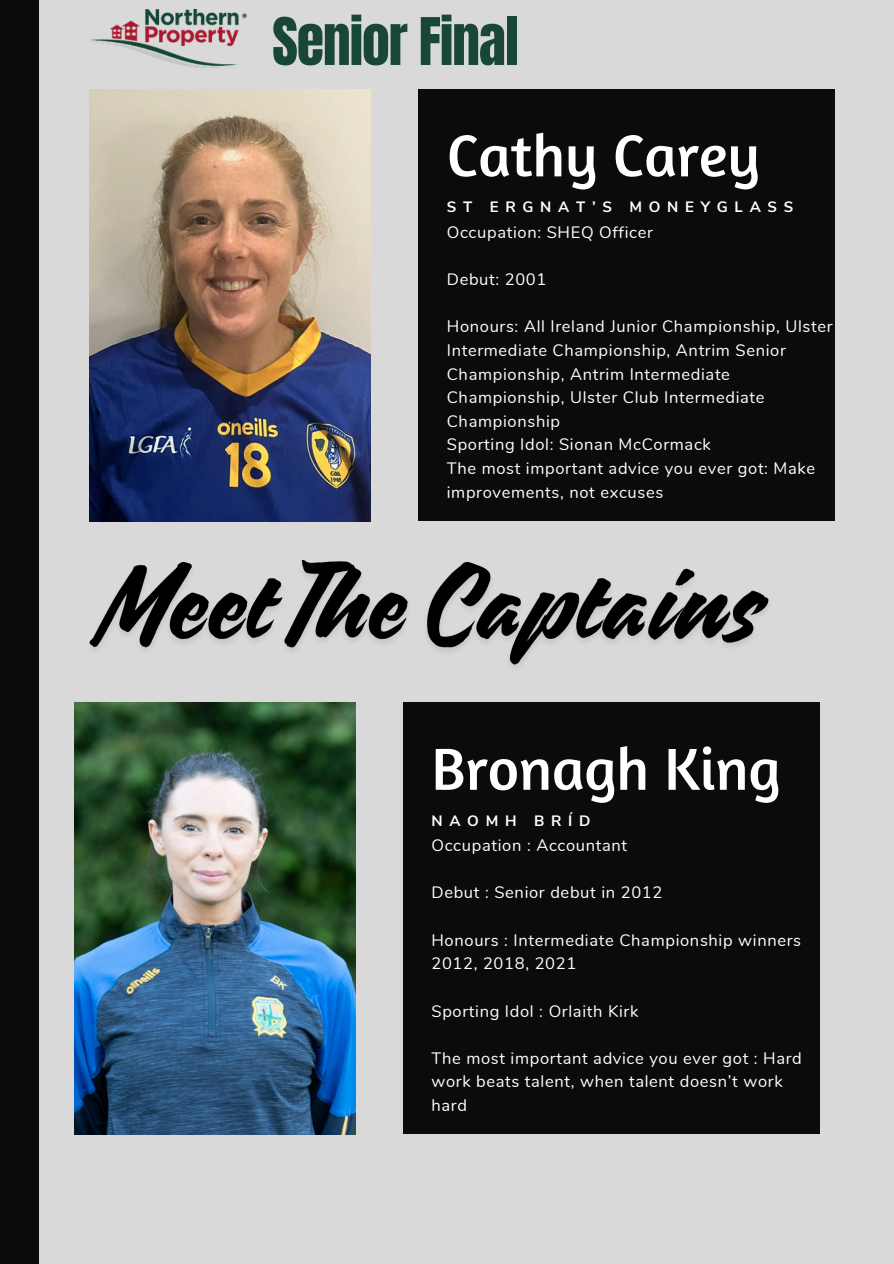
<style>
.page{position:relative;width:894px;height:1264px;background:#fff}
.page>*{position:absolute;margin:0;border:0;box-sizing:border-box;transform-origin:0 0}
.t1{font:60.3px "Amaranth";color:#fff}
.t2{font:55.8px "Anton";letter-spacing:-.02em;color:#194735}
.t3{font:16.5px/23.7px "Nunito";letter-spacing:.04em;color:#fff}
.t4{font:700 15px "Nunito Sans";letter-spacing:.45em;color:#fff}
</style>
<div class="page">
<div style="left:0;top:0;width:893px;height:1263px;background:#d9d9d9"></div>
<img style="left:89px;top:89px;width:282px;height:432px">
<div style="left:0;top:0;width:39px;height:1263px;background:#0a0b0d"></div>
<div style="left:418px;top:89px;width:416px;height:431px;background:#0a0b0d"></div>
<img style="left:74px;top:702px;width:281px;height:432px">
<div style="left:402px;top:702px;width:417px;height:431px;background:#0a0b0d"></div>
<img style="left:90px;top:9px;width:157px;height:59px">
<img style="left:89px;top:559px;width:680px;height:108px">
<p class="t2" style="left:272px;top:1px;width:248px">Senior Final</p>
<h2 class="t1" style="left:446px;top:117px;width:314px">Cathy Carey</h2>
<h2 class="t4" style="left:446px;top:197px;width:348px">ST ERGNAT’S MONEYGLASS</h2>
<h3 class="t3" style="left:446px;top:220px;width:207px">Occupation: SHEQ Officer</h3>
<p class="t3" style="left:446px;top:268px;width:101px">Debut: 2001</p>
<p class="t3" style="left:446px;top:315px;width:387px">Honours: All Ireland Junior Championship, Ulster Intermediate Championship, Antrim Senior Championship, Antrim Intermediate Championship, Ulster Club Intermediate Championship</p>
<p class="t3" style="left:446px;top:433px;width:265px">Sporting Idol: Sionan McCormack</p>
<p class="t3" style="left:446px;top:457px;width:370px">The most important advice you ever got: Make improvements, not excuses</p>
<p class="t1" style="left:431px;top:731px;width:350px">Bronagh King</p>
<h2 class="t4" style="left:431px;top:810px;width:160px">NAOMH BRÍD</h2>
<h3 class="t3" style="left:431px;top:833px;width:197px">Occupation : Accountant</h3>
<p class="t3" style="left:431px;top:881px;width:232px">Debut : Senior debut in 2012</p>
<p class="t3" style="left:431px;top:928px;width:371px">Honours : Intermediate Championship winners<br>2012, 2018, 2021</p>
<p class="t3" style="left:431px;top:999px;width:208px">Sporting Idol : Orlaith Kirk</p>
<p class="t3" style="left:431px;top:1046px;width:372px">The most important advice you ever got : Hard work beats talent, when talent doesn’t work hard</p>
</div>
